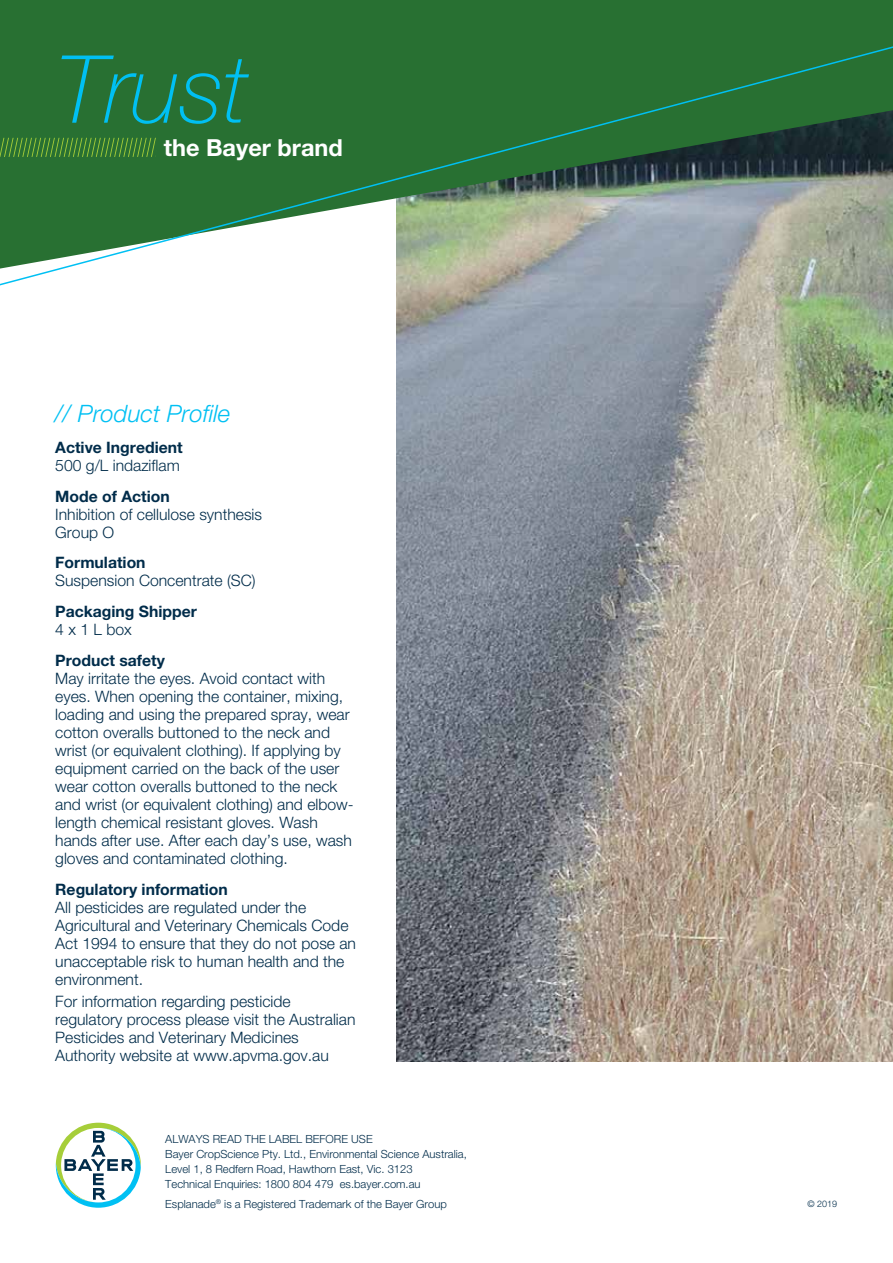
<style>
.page{position:relative;width:893px;height:1263px;background:#fff}
.page>*{position:absolute;margin:0;border:0;box-sizing:border-box;transform-origin:0 0}
.t1{font:italic 100 94.05px "Helvetica Neue";color:#00c0f3}
.t2{font:italic 300 24px "Helvetica Neue";color:#00c0f3}
.t3{font:700 23.55px "Helvetica Neue";color:#fff}
.t4{font:300 15.75px/18px "Helvetica Neue";color:#002c4a}
.t5{font:700 15.75px "Helvetica Neue";color:#002c4a}
.t6{font:300 11.25px/15px "Helvetica Neue";color:#002c4a}
.t7{font:300 9px "Helvetica Neue";color:#002c4a}
</style>
<div class="page">
<img style="left:396px;top:321px;width:497px;height:740px">
<svg style="left:56px;top:1123px;width:85px;height:85px"></svg>
<div style="left:0;top:0;width:893px;height:20px;background:#287032"></div>
<svg style="left:0;top:20px;width:893px;height:301px;background:#628e69"></svg>
<h1 class="t1" style="left:56px;top:38px;width:193px">Trust</h1>
<h3 class="t3" style="left:164px;top:133px;width:181px">the Bayer brand</h3>
<h2 class="t2" style="left:55px;top:399px;width:177px">// Product Profile</h2>
<p class="t5" style="left:55px;top:437px;width:129px">Active Ingredient</p>
<p class="t4" style="left:55px;top:456px;width:126px">500 g/L indaziflam</p>
<p class="t5" style="left:55px;top:486px;width:116px">Mode of Action</p>
<p class="t4" style="left:55px;top:505px;width:208px">Inhibition of cellulose synthesis<br>Group O</p>
<p class="t5" style="left:55px;top:553px;width:92px">Formulation</p>
<p class="t4" style="left:55px;top:571px;width:202px">Suspension Concentrate (SC)</p>
<p class="t5" style="left:55px;top:602px;width:143px">Packaging Shipper</p>
<p class="t4" style="left:55px;top:620px;width:78px">4 x 1 L box</p>
<p class="t5" style="left:55px;top:651px;width:111px">Product safety</p>
<p class="t4" style="left:55px;top:669px;width:300px">May irritate the eyes. Avoid contact with eyes. When opening the container, mixing, loading and using the prepared spray, wear cotton overalls buttoned to the neck and wrist (or equivalent clothing). If applying by equipment carried on the back of the user wear cotton overalls buttoned to the neck and wrist (or equivalent clothing) and elbow&shy;length chemical resistant gloves. Wash hands after use. After each day’s use, wash gloves and contaminated clothing.</p>
<p class="t5" style="left:55px;top:879px;width:174px">Regulatory information</p>
<p class="t4" style="left:55px;top:898px;width:302px">All pesticides are regulated under the Agricultural and Veterinary Chemicals Code Act 1994 to ensure that they do not pose an unacceptable risk to human health and the environment.</p>
<p class="t4" style="left:55px;top:992px;width:302px">For information regarding pesticide regulatory process please visit the Australian Pesticides and Veterinary Medicines Authority website at www.apvma.gov.au</p>
<p class="t6" style="left:165px;top:1132px;width:303px">ALWAYS READ THE LABEL BEFORE USE<br>Bayer CropScience Pty. Ltd., Environmental Science Australia, Level 1, 8 Redfern Road, Hawthorn East, Vic. 3123<br>Technical Enquiries: 1800 804 479 es.bayer.com.au</p>
<p class="t6" style="left:165px;top:1196px;width:283px">Esplanade<sup>®</sup> is a Registered Trademark of the Bayer Group</p>
<p class="t7" style="left:807px;top:1198px;width:31px">© 2019</p>
</div>
